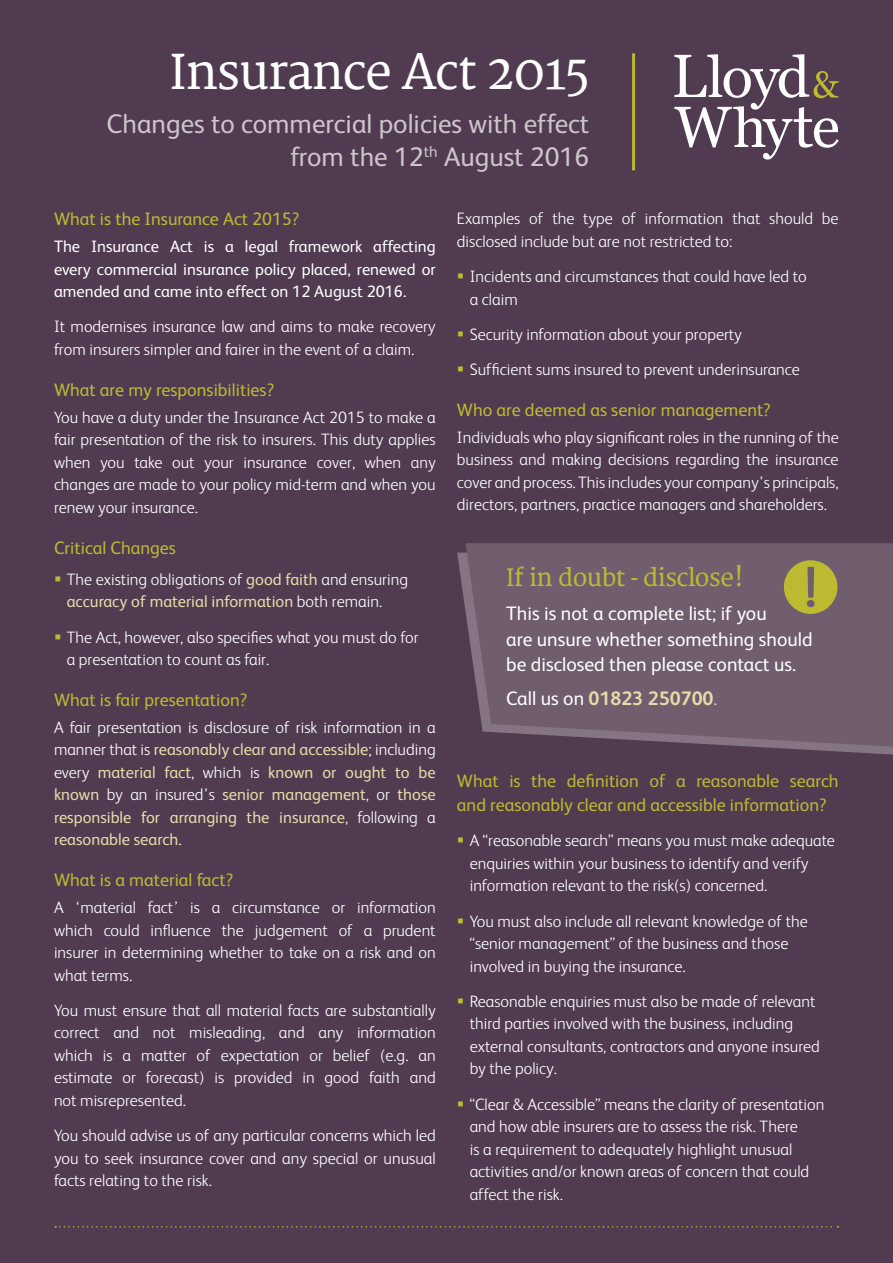
<style>
.page{position:relative;width:893px;height:1263px;background:#503b51}
.page>*{position:absolute;margin:0;border:0;box-sizing:border-box;transform-origin:0 0}
.t1{font:48px "Merriweather";letter-spacing:-.01em;color:#fff}
.t2{font:27px/33px "FS Albert";color:#cdc5cb;text-align:right}
.t3{font:24px "Merriweather";color:#bcba31}
.t4{font:19.5px/25.5px "FS Albert";color:#fff}
.t5{font:700 19.5px "FS Albert";color:#e1dea8}
.t6{font:18px/24px "FS Albert";color:#bcba31}
.t7{font:300 16.5px/22.5px "FS Albert";color:#fff}
.t8{font:16.5px/22.5px "FS Albert";color:#e1dea8;text-align:justify}
.t9{font:16.5px/22.5px "FS Albert";color:#fff;text-align:justify}
.s1{color:#bcba31}
.s2{font-weight:400;color:#e1dea8}
.s3{font-weight:300;color:#fff}
.s4{font-weight:400;color:#fff}
.s5{font-weight:300}
</style>
<div class="page">
<svg style="left:674px;top:54px;width:165px;height:106px"></svg>
<hr style="left:632px;top:53px;width:3px;height:117px;background:#bcba31">
<svg style="left:457px;top:552px;width:436px;height:202px"></svg>
<svg style="left:466px;top:543px;width:427px;height:204px;background:#6f5d6e"></svg>
<svg style="left:784px;top:560px;width:53px;height:54px;background:#a59e43"></svg>
<svg style="left:55px;top:1226px;width:783px;height:1px"></svg>
<p class="t1" style="left:170px;top:33px;width:421px">Insurance Act 2015</p>
<p class="t2" style="left:107px;top:106px;width:484px">Changes to commercial policies with effect from the 12<sup>th</sup> August 2016</p>
<p class="t6" style="left:54px;top:206px;width:247px">What is the Insurance Act 2015?</p>
<p class="t9" style="left:54px;top:234px;width:383px">The Insurance Act is a legal framework affecting every commercial insurance policy placed, renewed or amended and came into effect on 12 August 2016.</p>
<p class="t7" style="left:54px;top:315px;width:383px">It modernises insurance law and aims to make recovery from insurers simpler and fairer in the event of a claim.</p>
<p class="t6" style="left:54px;top:377px;width:222px">What are my responsibilities?</p>
<p class="t7" style="left:54px;top:405px;width:383px;text-align:justify">You have a duty under the Insurance Act 2015 to make a fair presentation of the risk to insurers. This duty applies when you take out your insurance cover, when any changes are made to your policy mid-term and when you renew your insurance.</p>
<p class="t6" style="left:54px;top:535px;width:123px">Critical Changes</p>
<p class="t7" style="left:67px;top:567px;width:343px;text-indent:-13px"><span class="s1">▪</span> The existing obligations of <span class="s2">good faith</span> and ensuring <span class="s2">accuracy of material information</span> both remain.</p>
<p class="t7" style="left:67px;top:625px;width:353px;text-indent:-13px"><span class="s1">▪</span> The Act, however, also specifies what you must do for a presentation to count as fair.</p>
<p class="t6" style="left:54px;top:687px;width:195px">What is fair presentation?</p>
<p class="t8" style="left:54px;top:715px;width:383px"><span class="s3">A fair presentation is disclosure of risk information in a manner that is</span> reasonably clear and accessible<span class="s3">; including every</span> material fact<span class="s3">, which is</span> known or ought to be known <span class="s3">by an insured’s</span> senior management<span class="s3">, or</span> those responsible for arranging the insurance<span class="s3">, following a </span>reasonable search<span class="s3">.</span></p>
<p class="t6" style="left:54px;top:867px;width:181px">What is a material fact?</p>
<p class="t7" style="left:54px;top:895px;width:383px;text-align:justify">A ‘material fact’ is a circumstance or information which could influence the judgement of a prudent insurer in determining whether to take on a risk and on what terms.</p>
<p class="t7" style="left:54px;top:998px;width:383px;text-align:justify">You must ensure that all material facts are substantially correct and not misleading, and any information which is a matter of expectation or belief (e.g. an estimate or forecast) is provided in good faith and not misrepresented.</p>
<p class="t7" style="left:54px;top:1123px;width:383px;text-align:justify">You should advise us of any particular concerns which led you to seek insurance cover and any special or unusual facts relating to the risk.</p>
<p class="t7" style="left:457px;top:207px;width:383px">Examples of the type of information that should be disclosed include but are not restricted to:</p>
<p class="t7" style="left:470px;top:264px;width:339px;text-indent:-13px"><span class="s1">▪</span> Incidents and circumstances that could have led to a claim</p>
<p class="t7" style="left:457px;top:322px;width:286px"><span class="s1">▪</span> Security information about your property</p>
<p class="t7" style="left:457px;top:357px;width:344px"><span class="s1">▪</span> Sufficient sums insured to prevent underinsurance</p>
<p class="t6" style="left:457px;top:397px;width:315px">Who are deemed as senior management?</p>
<p class="t7" style="left:457px;top:425px;width:383px;text-align:justify">Individuals who play significant roles in the running of the business and making decisions regarding the insurance cover and process. This includes your company’s principals, directors, partners, practice managers and shareholders.</p>
<p class="t3" style="left:506px;top:558px;width:239px">If in doubt - disclose!</p>
<p class="t4" style="left:506px;top:600px;width:308px">This is not a complete list; if you<br>are unsure whether something should be disclosed then please contact us.</p>
<p class="t5" style="left:506px;top:685px;width:213px"><span class="s4">Call us on</span> 01823 250700<span class="s5">.</span></p>
<p class="t6" style="left:457px;top:768px;width:383px">What is the definition of a reasonable search and reasonably clear and accessible information?</p>
<p class="t7" style="left:470px;top:829px;width:367px;text-indent:-13px"><span class="s1">▪</span> A “reasonable search” means you must make adequate enquiries within your business to identify and verify information relevant to the risk(s) concerned.</p>
<p class="t7" style="left:470px;top:909px;width:340px;text-indent:-13px"><span class="s1">▪</span> You must also include all relevant knowledge of the “senior management” of the business and those involved in buying the insurance.</p>
<p class="t7" style="left:470px;top:989px;width:352px;text-indent:-13px"><span class="s1">▪</span> Reasonable enquiries must also be made of relevant third parties involved with the business, including external consultants, contractors and anyone insured by the policy.</p>
<p class="t7" style="left:470px;top:1092px;width:356px;text-indent:-13px"><span class="s1">▪</span> “Clear &amp; Accessible” means the clarity of presentation and how able insurers are to assess the risk. There<br>is a requirement to adequately highlight unusual activities and/or known areas of concern that could affect the risk.</p>
</div>
